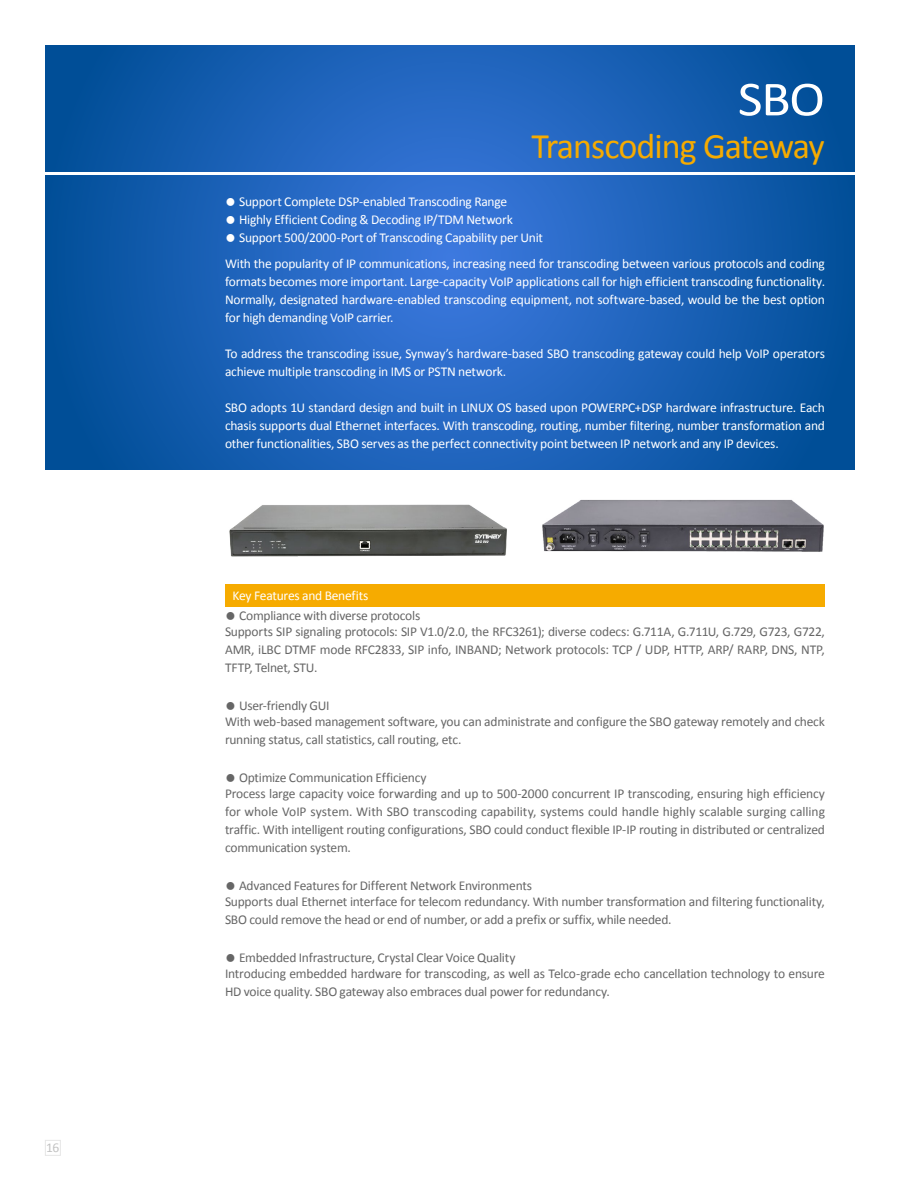
<style>
.page{position:relative;width:900px;height:1200px;background:#fff}
.page>*{position:absolute;margin:0;border:0;box-sizing:border-box;transform-origin:0 0}
.t1{font:49.5px "Calibri";color:#fff;scale:1.09 1}
.t2{font:36px "Calibri";letter-spacing:-.03em;color:#f6ab00}
.t3{font:13.5px/15.8px "Calibri";letter-spacing:-.015em;color:#666}
.t4{font:13.5px/18px "Calibri";letter-spacing:-.015em;color:#fff;text-align:justify}
.t5{font:13.5px "Calibri";color:#c2c2c2}
.s1{font-size:18px}
</style>
<div class="page">
<svg style="left:45px;top:45px;width:810px;height:425px;background:#1960b5"></svg>
<svg style="left:45px;top:172px;width:810px;height:4px"></svg>
<img style="left:542px;top:499px;width:282px;height:53px">
<img style="left:229px;top:504px;width:278px;height:53px">
<div style="left:225px;top:584px;width:600px;height:23px;background:#f6ab00"></div>
<div style="left:45px;top:1140px;width:16px;height:16px;border:1px solid #e6e6e6"></div>
<p class="t5" style="left:46px;top:1139px;width:15px">16</p>
<h1 class="t1" style="left:738px;top:68px;width:81px">SBO</h1>
<h2 class="t2" style="left:532px;top:124px;width:295px">Transcoding Gateway</h2>
<p class="t4" style="left:225px;top:193px;width:284px"><span class="s1">●</span> Support Complete DSP-enabled Transcoding Range</p>
<p class="t4" style="left:225px;top:211px;width:289px"><span class="s1">●</span> Highly Efficient Coding &amp; Decoding IP/TDM Network</p>
<p class="t4" style="left:225px;top:229px;width:320px"><span class="s1">●</span> Support 500/2000-Port of Transcoding Capability per Unit</p>
<p class="t4" style="left:225px;top:254px;width:602px">With the popularity of IP communications, increasing need for transcoding between various protocols and coding formats becomes more important. Large-capacity VoIP applications call for high efficient transcoding functionality.<br>Normally, designated hardware-enabled transcoding equipment, not software-based, would be the best option for high demanding VoIP carrier.</p>
<p class="t4" style="left:225px;top:344px;width:601px">To address the transcoding issue, Synway’s hardware-based SBO transcoding gateway could help VoIP operators achieve multiple transcoding in IMS or PSTN network.</p>
<p class="t4" style="left:225px;top:398px;width:602px">SBO adopts 1U standard design and built in LINUX OS based upon POWERPC+DSP hardware infrastructure. Each chasis supports dual Ethernet interfaces. With transcoding, routing, number filtering, number transformation and other functionalities, SBO serves as the perfect connectivity point between IP network and any IP devices.</p>
<p class="t4" style="left:232px;top:586px;width:137px">Key Features and Benefits</p>
<p class="t3" style="left:225px;top:608px;width:602px"><span class="s1">●</span> Compliance with diverse protocols<br>Supports SIP signaling protocols: SIP V1.0/2.0, the RFC3261); diverse codecs: G.711A, G.711U, G.729, G723, G722,</p>
<p class="t3" style="left:225px;top:640px;width:601px;line-height:18px">AMR, iLBC DTMF mode RFC2833, SIP info, INBAND; Network protocols: TCP / UDP, HTTP, ARP/ RARP, DNS, NTP,<br>TFTP, Telnet, STU.</p>
<p class="t3" style="left:225px;top:698px;width:601px"><span class="s1">●</span> User-friendly GUI<br>With web-based management software, you can administrate and configure the SBO gateway remotely and check</p>
<p class="t3" style="left:225px;top:731px;width:238px">running status, call statistics, call routing, etc.</p>
<p class="t3" style="left:225px;top:770px;width:602px"><span class="s1">●</span> Optimize Communication Efficiency<br>Process large capacity voice forwarding and up to 500-2000 concurrent IP transcoding, ensuring high efficiency</p>
<p class="t3" style="left:225px;top:802px;width:602px;line-height:18px;text-align:justify">for whole VoIP system. With SBO transcoding capability, systems could handle highly scalable surging calling traffic. With intelligent routing configurations, SBO could conduct flexible IP-IP routing in distributed or centralized communication system.</p>
<p class="t3" style="left:225px;top:878px;width:601px"><span class="s1">●</span> Advanced Features for Different Network Environments<br>Supports dual Ethernet interface for telecom redundancy. With number transformation and filtering functionality,</p>
<p class="t3" style="left:225px;top:911px;width:448px">SBO could remove the head or end of number, or add a prefix or suffix, while needed.</p>
<p class="t3" style="left:225px;top:950px;width:601px"><span class="s1">●</span> Embedded Infrastructure, Crystal Clear Voice Quality<br>Introducing embedded hardware for transcoding, as well as Telco-grade echo cancellation technology to ensure</p>
<p class="t3" style="left:225px;top:983px;width:386px">HD voice quality. SBO gateway also embraces dual power for redundancy.</p>
</div>
